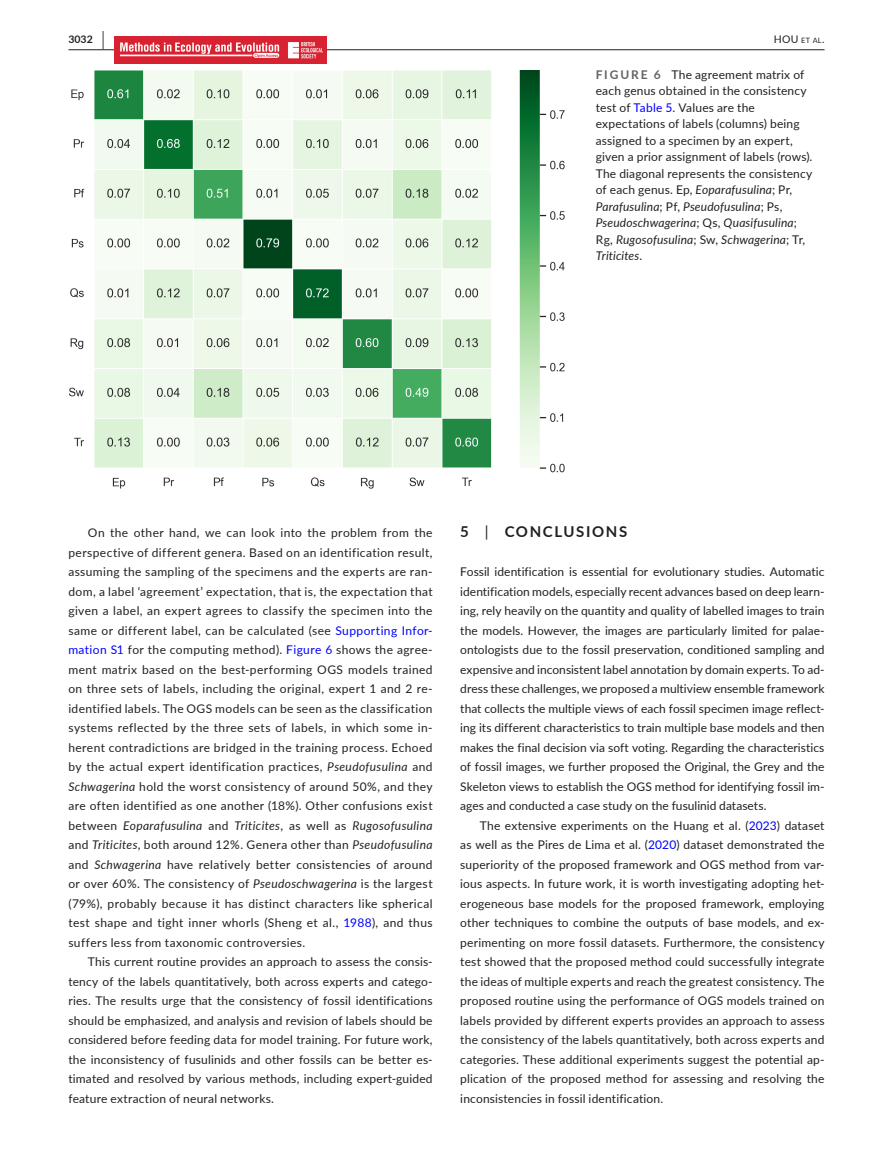
<style>
.page{position:relative;width:893px;height:1174px;background:#fff}
.page>*{position:absolute;margin:0;border:0;box-sizing:border-box;transform-origin:0 0}
.t1{font:700 15px "Lato";letter-spacing:.11em;color:#231f20}
.t2{font:12px/19.5px "Lato";letter-spacing:.015em;color:#231f20;text-align:justify}
.t3{font:10.5px "Lato";color:#231f20}
.t4{font:700 10.5px "Lato";color:#231f20}
.s1{font-size:19.5px}
.s2{font-size:7.35px}
.s3{font-weight:700;color:#636366}
.s4{color:#00f}
.s5{font-style:italic}
.s6{font-weight:400}
</style>
<div class="page">
<hr style="left:68px;top:49px;width:756px;height:1px;background:#231f20">
<img style="left:114px;top:36px;width:213px;height:27px">
<img style="left:69px;top:70px;width:496px;height:419px">
<p class="t4" style="left:68px;top:31px;width:37px">3032 <span class="s1">|</span></p>
<p class="t3" style="left:774px;top:31px;width:52px">HOU <span class="s2">et al</span>.</p>
<p class="t2" style="left:596px;top:66px;width:218px;line-height:16.5px;text-align:left"><span class="s3">FIGURE 6</span> The agreement matrix of each genus obtained in the consistency test of <span class="s4">Table 5</span>. Values are the expectations of labels (columns) being assigned to a specimen by an expert, given a prior assignment of labels (rows).<br>The diagonal represents the consistency of each genus. Ep, <span class="s5">Eoparafusulina</span>; Pr, <span class="s5">Parafusulina</span>; Pf, <span class="s5">Pseudofusulina</span>; Ps, <span class="s5">Pseudoschwagerina</span>; Qs, <span class="s5">Quasifusulina</span>; Rg, <span class="s5">Rugosofusulina</span>; Sw, <span class="s5">Schwagerina</span>; Tr, <span class="s5">Triticites</span>.</p>
<p class="t2" style="left:68px;top:522px;width:366px;text-indent:20px">On the other hand, we can look into the problem from the perspective of different genera. Based on an identification result, assuming the sampling of the specimens and the experts are ran&shy;dom, a label ‘agreement’ expectation, that is, the expectation that given a label, an expert agrees to classify the specimen into the same or different label, can be calculated (see <span class="s4">Supporting Infor&shy;mation S1</span> for the computing method). <span class="s4">Figure 6</span> shows the agree&shy;ment matrix based on the best-performing OGS models trained on three sets of labels, including the original, expert 1 and 2 re&shy;identified labels. The OGS models can be seen as the classification systems reflected by the three sets of labels, in which some in&shy;herent contradictions are bridged in the training process. Echoed by the actual expert identification practices, <span class="s5">Pseudofusulina</span> and <span class="s5">Schwagerina</span> hold the worst consistency of around 50%, and they are often identified as one another (18%). Other confusions exist between <span class="s5">Eoparafusulina</span> and <span class="s5">Triticites</span>, as well as <span class="s5">Rugosofusulina </span>and <span class="s5">Triticites</span>, both around 12%. Genera other than <span class="s5">Pseudofusulina </span>and <span class="s5">Schwagerina</span> have relatively better consistencies of around or over 60%. The consistency of <span class="s5">Pseudoschwagerina</span> is the largest (79%), probably because it has distinct characters like spherical test shape and tight inner whorls (Sheng et al., <span class="s4">1988</span>), and thus suffers less from taxonomic controversies.</p>
<p class="t2" style="left:68px;top:951px;width:366px;text-indent:20px">This current routine provides an approach to assess the consis&shy;tency of the labels quantitatively, both across experts and catego&shy;ries. The results urge that the consistency of fossil identifications should be emphasized, and analysis and revision of labels should be considered before feeding data for model training. For future work, the inconsistency of fusulinids and other fossils can be better es&shy;timated and resolved by various methods, including expert-guided feature extraction of neural networks.</p>
<p class="t1" style="left:460px;top:521px;width:168px">5 <span class="s6">|</span> CONCLUSIONS</p>
<p class="t2" style="left:460px;top:561px;width:366px">Fossil identification is essential for evolutionary studies. Automatic identification models, especially recent advances based on deep learn&shy;ing, rely heavily on the quantity and quality of labelled images to train the models. However, the images are particularly limited for palae&shy;ontologists due to the fossil preservation, conditioned sampling and expensive and inconsistent label annotation by domain experts. To ad&shy;dress these challenges, we proposed a multiview ensemble framework that collects the multiple views of each fossil specimen image reflect&shy;ing its different characteristics to train multiple base models and then makes the final decision via soft voting. Regarding the characteristics of fossil images, we further proposed the Original, the Grey and the Skeleton views to establish the OGS method for identifying fossil im&shy;ages and conducted a case study on the fusulinid datasets.</p>
<p class="t2" style="left:460px;top:815px;width:366px;text-indent:19px">The extensive experiments on the Huang et al. (<span class="s4">2023</span>) dataset as well as the Pires de Lima et al. (<span class="s4">2020</span>) dataset demonstrated the superiority of the proposed framework and OGS method from var&shy;ious aspects. In future work, it is worth investigating adopting het&shy;erogeneous base models for the proposed framework, employing other techniques to combine the outputs of base models, and ex&shy;perimenting on more fossil datasets. Furthermore, the consistency test showed that the proposed method could successfully integrate the ideas of multiple experts and reach the greatest consistency. The proposed routine using the performance of OGS models trained on labels provided by different experts provides an approach to assess the consistency of the labels quantitatively, both across experts and categories. These additional experiments suggest the potential ap&shy;plication of the proposed method for assessing and resolving the inconsistencies in fossil identification.</p>
</div>
